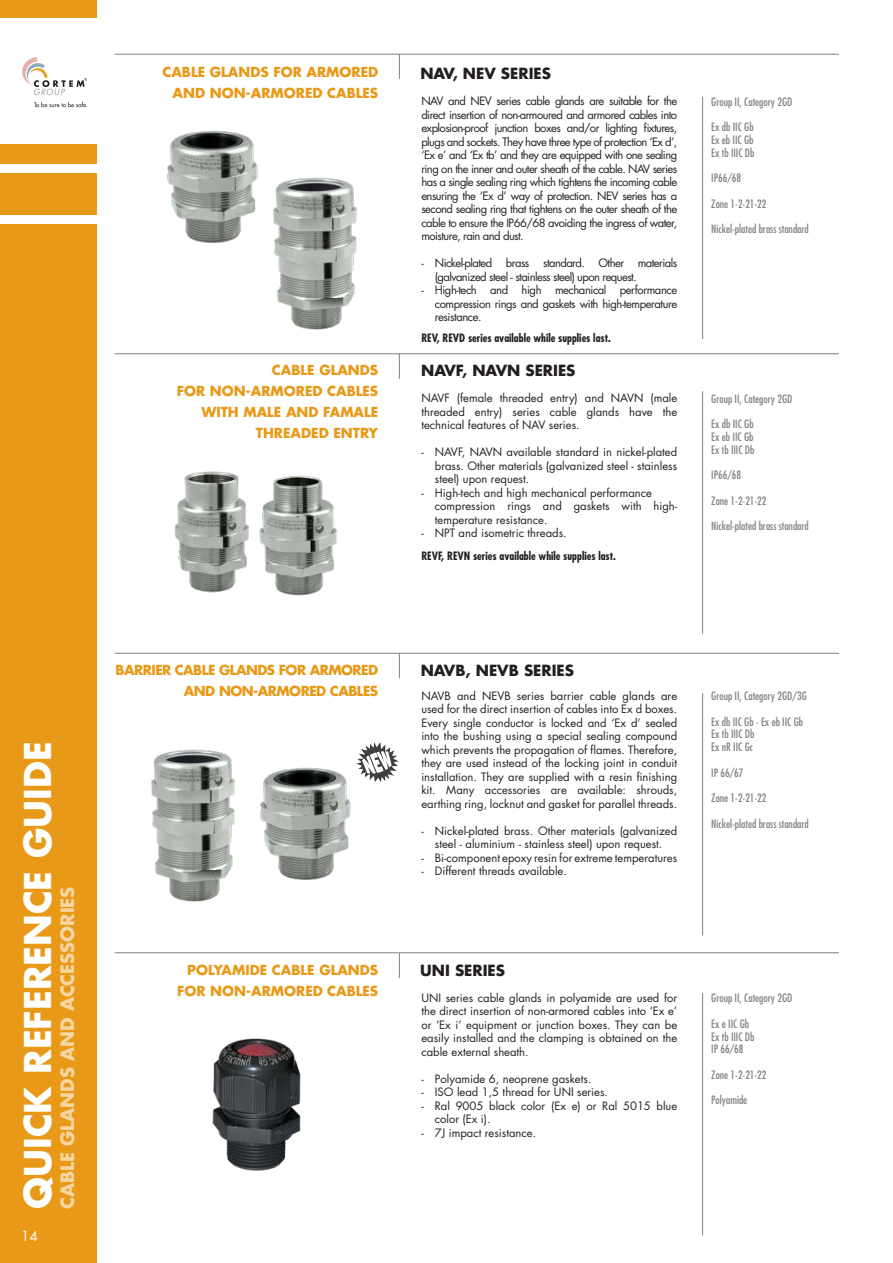
<style>
.page{position:relative;width:893px;height:1263px;background:#fff}
.page>*{position:absolute;margin:0;border:0;box-sizing:border-box;transform-origin:0 0}
.t1{font:700 36px "Futura";color:#fff}
.t2{font:700 18px "Futura";color:#fff}
.t3{font:700 15px "Futura";color:#231f20}
.t4{font:700 13.5px "Futura";color:#e99918}
.t5{font:700 13.5px/21px "Futura";letter-spacing:-.04em;color:#e99918;text-align:right}
.t6{font:13.5px "Futura";color:#fff}
.t7{font:11.25px/13.5px "Futura";color:#231f20;text-align:justify}
.t8{font:condensed 11.25px "Futura";color:#808285}
.t9{font:11.25px/13.5px "Futura";letter-spacing:-.05em;color:#231f20}
.t10{font:700 condensed 11.25px "Futura";color:#231f20}
</style>
<div class="page">
<svg style="left:22px;top:57px;width:65px;height:38px"></svg>
<svg style="left:34px;top:102px;width:54px;height:5px"></svg>
<div style="left:0;top:225px;width:96px;height:1038px;background:#e99918"></div>
<div style="left:0;top:174px;width:96px;height:41px;background:#e99918"></div>
<div style="left:0;top:145px;width:96px;height:19px;background:#e99918"></div>
<div style="left:0;top:0;width:96px;height:17px;background:#e99918"></div>
<img style="left:212px;top:1038px;width:89px;height:133px">
<img style="left:167px;top:130px;width:91px;height:113px">
<img style="left:273px;top:177px;width:84px;height:153px">
<img style="left:151px;top:749px;width:84px;height:153px">
<img style="left:260px;top:767px;width:91px;height:113px">
<img style="left:356px;top:742px;width:43px;height:40px">
<img style="left:175px;top:471px;width:74px;height:122px">
<img style="left:259px;top:475px;width:78px;height:121px">
<hr style="left:115px;top:54px;width:724px;height:1px;background:#808285">
<hr style="left:115px;top:353px;width:724px;height:1px;background:#808285">
<hr style="left:115px;top:653px;width:724px;height:1px;background:#808285">
<hr style="left:115px;top:952px;width:724px;height:1px;background:#808285">
<svg style="left:399px;top:55px;width:1px;height:24px"></svg>
<svg style="left:399px;top:354px;width:1px;height:25px"></svg>
<svg style="left:399px;top:653px;width:1px;height:25px"></svg>
<svg style="left:399px;top:953px;width:1px;height:25px"></svg>
<hr style="left:702px;top:97px;width:1px;height:242px;background:#808285">
<hr style="left:702px;top:391px;width:1px;height:243px;background:#808285">
<hr style="left:702px;top:693px;width:1px;height:242px;background:#808285">
<hr style="left:702px;top:993px;width:1px;height:242px;background:#808285">
<p class="t4" style="left:163px;top:62px;width:217px">CABLE GLANDS FOR ARMORED</p>
<p class="t4" style="left:173px;top:83px;width:207px">AND NON-ARMORED CABLES</p>
<p class="t4" style="left:272px;top:361px;width:108px">CABLE GLANDS</p>
<p class="t4" style="left:177px;top:382px;width:203px">FOR NON-ARMORED CABLES</p>
<p class="t4" style="left:201px;top:403px;width:178px">WITH MALE AND FAMALE</p>
<p class="t4" style="left:256px;top:424px;width:124px">THREADED ENTRY</p>
<p class="t1" style="left:13px;top:1209px;width:469px;rotate:-90deg">QUICK REFERENCE GUIDE</p>
<h2 class="t2" style="left:55px;top:1209px;width:324px;rotate:-90deg">CABLE GLANDS AND ACCESSORIES</h2>
<p class="t6" style="left:21px;top:1227px;width:18px">14</p>
<p class="t5" style="left:116px;top:659px;width:264px">BARRIER CABLE GLANDS FOR ARMORED<br>AND NON-ARMORED CABLES</p>
<p class="t4" style="left:187px;top:960px;width:193px">POLYAMIDE CABLE GLANDS</p>
<p class="t4" style="left:177px;top:981px;width:202px">FOR NON-ARMORED CABLES</p>
<p class="t3" style="left:420px;top:63px;width:132px">NAV, NEV SERIES</p>
<p class="t7" style="left:421px;top:94px;width:257px">NAV and NEV series cable glands are suitable for the direct insertion of non-armoured and armored cables into explosion-proof junction boxes and/or lighting fixtures, plugs and sockets. They have three type of protection ‘Ex d’, ‘Ex e’ and ‘Ex tb’ and they are equipped with one sealing ring on the inner and outer sheath of the cable. NAV series has a single sealing ring which tightens the incoming cable ensuring the ‘Ex d’ way of protection. NEV series has a second sealing ring that tightens on the outer sheath of the cable to ensure the IP66/68 avoiding the ingress of water, moisture, rain and dust.</p>
<p class="t9" style="left:435px;top:256px;width:244px;text-indent:-14px">- Nickel-plated brass standard. Other materials (galvanized steel - stainless steel) upon request.</p>
<p class="t7" style="left:435px;top:283px;width:244px;text-indent:-14px">- High-tech and high mechanical performance compression rings and gaskets with high-temperature resistance.</p>
<p class="t10" style="left:421px;top:331px;width:191px">REV, REVD series available while supplies last.</p>
<p class="t3" style="left:421px;top:360px;width:156px">NAVF, NAVN SERIES</p>
<p class="t7" style="left:421px;top:391px;width:257px">NAVF (female threaded entry) and NAVN (male threaded entry) series cable glands have the technical features of NAV series.</p>
<p class="t7" style="left:435px;top:445px;width:244px;text-indent:-14px">- NAVF, NAVN available standard in nickel-plated brass. Other materials (galvanized steel - stainless steel) upon request.</p>
<p class="t7" style="left:435px;top:486px;width:244px;text-align:left;text-indent:-14px">- High-tech and high mechanical performance compression rings and gaskets with high&shy;temperature resistance.</p>
<p class="t7" style="left:421px;top:526px;width:147px">- NPT and isometric threads.</p>
<p class="t10" style="left:421px;top:548px;width:196px">REVF, REVN series available while supplies last.</p>
<p class="t8" style="left:711px;top:95px;width:83px">Group II, Category 2GD</p>
<p class="t8" style="left:711px;top:120px;width:44px">Ex db IIC Gb</p>
<p class="t8" style="left:711px;top:133px;width:44px">Ex eb IIC Gb</p>
<p class="t8" style="left:711px;top:146px;width:45px">Ex tb IIIC Db</p>
<p class="t8" style="left:711px;top:171px;width:31px">IP66/68</p>
<p class="t8" style="left:711px;top:197px;width:57px">Zone 1-2-21-22</p>
<p class="t8" style="left:711px;top:222px;width:99px">Nickel-plated brass standard</p>
<p class="t8" style="left:711px;top:391px;width:83px">Group II, Category 2GD</p>
<p class="t8" style="left:711px;top:417px;width:44px">Ex db IIC Gb</p>
<p class="t8" style="left:711px;top:430px;width:44px">Ex eb IIC Gb</p>
<p class="t8" style="left:711px;top:442px;width:45px">Ex tb IIIC Db</p>
<p class="t8" style="left:711px;top:468px;width:31px">IP66/68</p>
<p class="t8" style="left:711px;top:493px;width:57px">Zone 1-2-21-22</p>
<p class="t8" style="left:711px;top:519px;width:99px">Nickel-plated brass standard</p>
<p class="t3" style="left:421px;top:660px;width:155px">NAVB, NEVB SERIES</p>
<p class="t7" style="left:421px;top:689px;width:257px">NAVB and NEVB series barrier cable glands are used for the direct insertion of cables into Ex d boxes.<br>Every single conductor is locked and ‘Ex d’ sealed into the bushing using a special sealing compound which prevents the propagation of flames. Therefore, they are used instead of the locking joint in conduit installation. They are supplied with a resin finishing kit. Many accessories are available: shrouds, earthing ring, locknut and gasket for parallel threads.</p>
<p class="t7" style="left:421px;top:824px;width:257px;text-align:center">- Nickel-plated brass. Other materials (galvanized steel - aluminium - stainless steel) upon request.</p>
<p class="t7" style="left:421px;top:851px;width:257px">- Bi-component epoxy resin for extreme temperatures</p>
<p class="t7" style="left:421px;top:864px;width:147px">- Different threads available.</p>
<p class="t8" style="left:711px;top:689px;width:97px">Group II, Category 2GD/3G</p>
<p class="t8" style="left:711px;top:714px;width:93px">Ex db IIC Gb - Ex eb IIC Gb</p>
<p class="t8" style="left:711px;top:727px;width:45px">Ex tb IIIC Db</p>
<p class="t8" style="left:711px;top:740px;width:43px">Ex nR IIC Gc</p>
<p class="t8" style="left:711px;top:765px;width:34px">IP 66/67</p>
<p class="t8" style="left:711px;top:791px;width:57px">Zone 1-2-21-22</p>
<p class="t8" style="left:711px;top:816px;width:99px">Nickel-plated brass standard</p>
<p class="t3" style="left:420px;top:960px;width:86px">UNI SERIES</p>
<p class="t7" style="left:421px;top:991px;width:257px">UNI series cable glands in polyamide are used for the direct insertion of non-armored cables into ‘Ex e’ or ‘Ex i’ equipment or junction boxes. They can be easily installed and the clamping is obtained on the cable external sheath.</p>
<p class="t7" style="left:421px;top:1072px;width:172px">- Polyamide 6, neoprene gaskets.</p>
<p class="t7" style="left:421px;top:1085px;width:188px">- ISO lead 1,5 thread for UNI series.</p>
<p class="t7" style="left:435px;top:1099px;width:244px;text-indent:-14px">- Ral 9005 black color (Ex e) or Ral 5015 blue color (Ex i).</p>
<p class="t7" style="left:421px;top:1126px;width:116px">- 7J impact resistance.</p>
<p class="t8" style="left:711px;top:991px;width:83px">Group II, Category 2GD</p>
<p class="t8" style="left:711px;top:1016px;width:39px">Ex e IIC Gb</p>
<p class="t8" style="left:711px;top:1029px;width:45px">Ex tb IIIC Db</p>
<p class="t8" style="left:711px;top:1042px;width:34px">IP 66/68</p>
<p class="t8" style="left:711px;top:1067px;width:57px">Zone 1-2-21-22</p>
<p class="t8" style="left:711px;top:1093px;width:38px">Polyamide</p>
</div>
